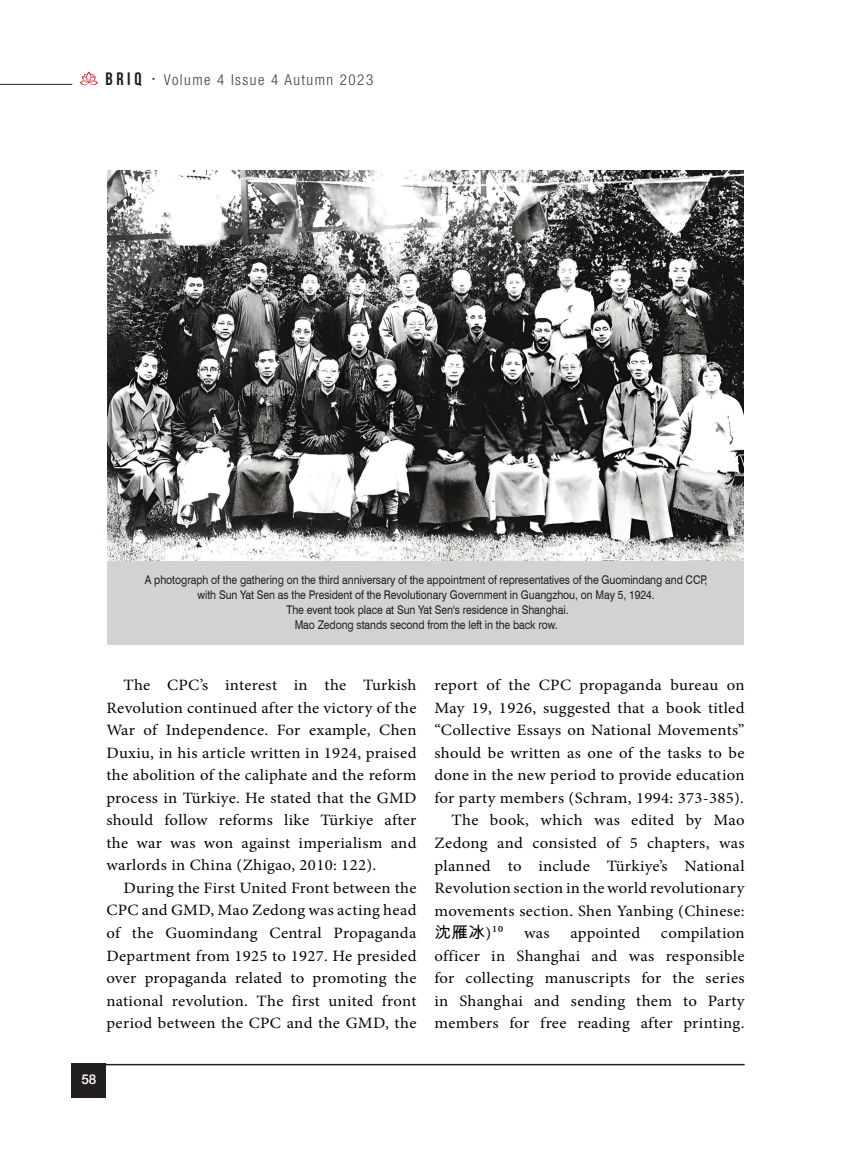
<style>
.page{position:relative;width:851px;height:1149px;background:#fff}
.page>*{position:absolute;margin:0;border:0;box-sizing:border-box;transform-origin:0 0}
.t1{font:15.75px/22.5px "Minion Pro";letter-spacing:.02em;color:#040503;text-align:justify;scale:1.06 1}
.t2{font:15.75px "Arial Unicode MS";color:#040503;scale:1.06 1}
.t3{font:300 condensed 15px "Helvetica Neue LT Com";letter-spacing:.1em;color:#3e3e3f}
.t4{font:500 13.5px "Helvetica Neue LT Pro";color:#fff}
.t5{font:12px/15px "Swiss 721 BT";letter-spacing:-.005em;color:#231f20;text-align:center;scale:.87 1}
.s1{font-family:"Bebas Neue";font-weight:700;font-stretch:normal;font-size:18px;color:#231f20}
.s2{font-family:"Minion Pro"}
</style>
<div class="page">
<hr style="left:72px;top:1063px;width:672px;height:1px;background:#231f20">
<hr style="left:0;top:84px;width:72px;height:1px;background:#231f20">
<svg style="left:80px;top:71px;width:18px;height:14px"></svg>
<div style="left:72px;top:1063px;width:34px;height:34px;background:#231f20"></div>
<img style="left:107px;top:170px;width:636px;height:390px">
<div style="left:107px;top:560px;width:636px;height:84px;background:#d1d2d4"></div>
<p class="t3" style="left:105px;top:71px;width:269px"><span class="s1">BRIq</span> <sup>•</sup> Volume 4 Issue 4 Autumn 2023</p>
<p class="t5" style="left:145px;top:572px;width:648px">A photograph of the gathering on the third anniversary of the appointment of representatives of the Guomindang and CCP, with Sun Yat Sen as the President of the Revolutionary Government in Guangzhou, on May 5, 1924.<br>The event took place at Sun Yat Sen's residence in Shanghai.<br>Mao Zedong stands second from the left in the back row.</p>
<p class="t1" style="left:106px;top:673px;width:294px;text-indent:17px">The CPC’s interest in the Turkish Revolution continued after the victory of the War of Independence. For example, Chen Duxiu, in his article written in 1924, praised the abolition of the caliphate and the reform process in Türkiye. He stated that the GMD should follow reforms like Türkiye after the war was won against imperialism and warlords in China (Zhigao, 2010: 122).</p>
<p class="t1" style="left:106px;top:876px;width:294px;text-indent:17px">During the First United Front between the CPC and GMD, Mao Zedong was acting head of the Guomindang Central Propaganda Department from 1925 to 1927. He presided over propaganda related to promoting the national revolution. The first united front period between the CPC and the GMD, the</p>
<p class="t4" style="left:81px;top:1070px;width:17px">58</p>
<p class="t1" style="left:434px;top:674px;width:294px;text-align:right">report of the CPC propaganda bureau on May 19, 1926, suggested that a book titled “Collective Essays on National Movements” should be written as one of the tasks to be done in the new period to provide education for party members (Schram, 1994: 373-385).<br>The book, which was edited by Mao Zedong and consisted of 5 chapters, was planned to include Türkiye’s National Revolution section in the world revolutionary movements section. Shen Yanbing (Chinese:</p>
<p class="t2" style="left:434px;top:920px;width:67px">沈雁冰<span class="s2">)10</span></p>
<p class="t1" style="left:524px;top:921px;width:26px">was</p>
<p class="t1" style="left:570px;top:921px;width:67px">appointed</p>
<p class="t1" style="left:434px;top:921px;width:294px;text-indent:226px">compilation officer in Shanghai and was responsible for collecting manuscripts for the series in Shanghai and sending them to Party members for free reading after printing.</p>
</div>
